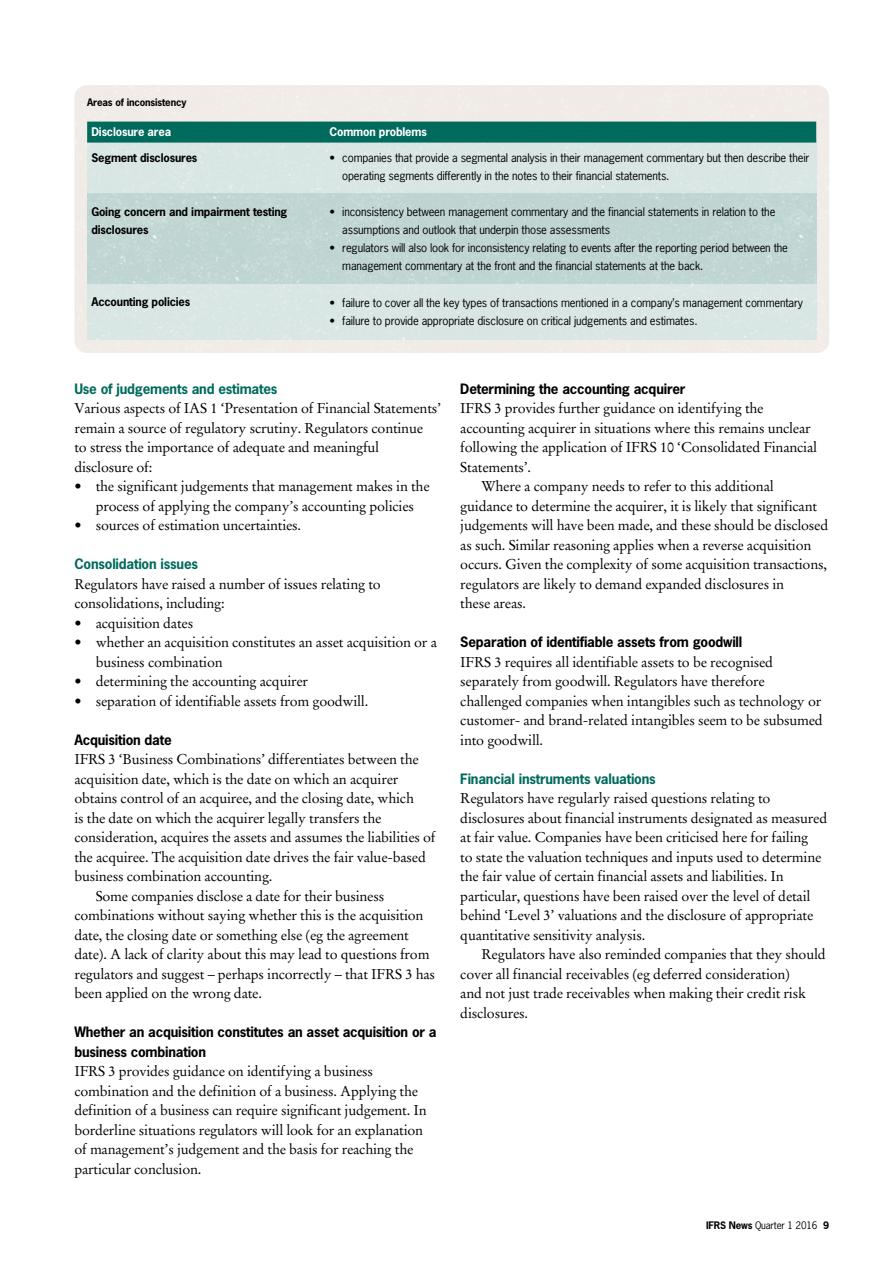
<style>
.page{position:relative;width:893px;height:1263px;background:#fff}
.page>*{position:absolute;margin:0;border:0;box-sizing:border-box;transform-origin:0 0}
.t1{font:14.25px/19.5px "Stempel Garamond";letter-spacing:-.015em;color:#000}
.t2{font:700 13.5px/19.5px "News Gothic";letter-spacing:-.015em;color:#000}
.t3{font:700 13.5px "News Gothic";letter-spacing:-.015em;color:#006a5d}
.t4{font:11.25px/18px "News Gothic";letter-spacing:-.015em;color:#000}
.t5{font:700 11.25px/18px "News Gothic";letter-spacing:-.015em;color:#000}
.t6{font:700 11.25px "News Gothic";letter-spacing:-.015em;color:#fff}
.t7{font:9.75px "News Gothic";letter-spacing:-.015em;color:#000}
.t8{font:700 9.75px "News Gothic";letter-spacing:-.015em;color:#000}
.s1{font-weight:700}
</style>
<div class="page">
<img style="left:74px;top:85px;width:755px;height:268px">
<div style="left:87px;top:122px;width:729px;height:21px;background:#006a5d"></div>
<p class="t8" style="left:87px;top:96px;width:101px">Areas of inconsistency</p>
<p class="t6" style="left:91px;top:125px;width:81px">Disclosure area</p>
<p class="t6" style="left:330px;top:125px;width:99px">Common problems</p>
<p class="t5" style="left:91px;top:149px;width:108px">Segment disclosures</p>
<p class="t4" style="left:342px;top:149px;width:469px;text-indent:-13px">• companies that provide a segmental analysis in their management commentary but then describe their operating segments differently in the notes to their financial statements.</p>
<p class="t4" style="left:342px;top:203px;width:435px;text-indent:-13px">• inconsistency between management commentary and the financial statements in relation to the assumptions and outlook that underpin those assessments</p>
<p class="t4" style="left:342px;top:239px;width:447px;text-indent:-13px">• regulators will also look for inconsistency relating to events after the reporting period between the management commentary at the front and the financial statements at the back.</p>
<p class="t4" style="left:330px;top:293px;width:475px">• failure to cover all the key types of transactions mentioned in a company’s management commentary</p>
<p class="t4" style="left:330px;top:311px;width:369px">• failure to provide appropriate disclosure on critical judgements and estimates.</p>
<p class="t5" style="left:91px;top:203px;width:197px">Going concern and impairment testing disclosures</p>
<p class="t5" style="left:91px;top:293px;width:100px">Accounting policies</p>
<p class="t3" style="left:74px;top:380px;width:205px">Use of judgements and estimates</p>
<p class="t1" style="left:74px;top:399px;width:368px">Various aspects of IAS 1 ‘Presentation of Financial Statements’ remain a source of regulatory scrutiny. Regulators continue<br>to stress the importance of adequate and meaningful disclosure of:</p>
<p class="t1" style="left:74px;top:477px;width:357px;text-align:center">• the significant judgements that management makes in the process of applying the company’s accounting policies</p>
<p class="t1" style="left:74px;top:516px;width:228px">• sources of estimation uncertainties.</p>
<p class="t3" style="left:74px;top:555px;width:125px">Consolidation issues</p>
<p class="t1" style="left:74px;top:574px;width:308px">Regulators have raised a number of issues relating to consolidations, including:</p>
<p class="t1" style="left:74px;top:613px;width:120px">• acquisition dates</p>
<p class="t1" style="left:96px;top:633px;width:343px;text-indent:-21px">• whether an acquisition constitutes an asset acquisition or a business combination</p>
<p class="t1" style="left:74px;top:672px;width:235px">• determining the accounting acquirer</p>
<p class="t1" style="left:74px;top:691px;width:295px">• separation of identifiable assets from goodwill.</p>
<p class="t2" style="left:74px;top:730px;width:99px">Acquisition date</p>
<p class="t1" style="left:74px;top:750px;width:346px">IFRS 3 ‘Business Combinations’ differentiates between the</p>
<p class="t1" style="left:74px;top:769px;width:325px">acquisition date, which is the date on which an acquirer</p>
<p class="t1" style="left:74px;top:789px;width:341px">obtains control of an acquiree, and the closing date, which</p>
<p class="t1" style="left:74px;top:808px;width:309px">is the date on which the acquirer legally transfers the</p>
<p class="t1" style="left:74px;top:828px;width:363px">consideration, acquires the assets and assumes the liabilities of</p>
<p class="t1" style="left:74px;top:847px;width:353px">the acquiree. The acquisition date drives the fair value-based</p>
<p class="t1" style="left:74px;top:867px;width:200px">business combination accounting.</p>
<p class="t1" style="left:96px;top:886px;width:290px">Some companies disclose a date for their business</p>
<p class="t1" style="left:74px;top:906px;width:351px">combinations without saying whether this is the acquisition</p>
<p class="t1" style="left:74px;top:925px;width:336px">date, the closing date or something else (eg the agreement</p>
<p class="t1" style="left:74px;top:945px;width:357px">date). A lack of clarity about this may lead to questions from</p>
<p class="t1" style="left:74px;top:964px;width:362px">regulators and suggest – perhaps incorrectly – that IFRS 3 has</p>
<p class="t1" style="left:74px;top:984px;width:189px">been applied on the wrong date.</p>
<p class="t2" style="left:74px;top:1022px;width:364px">Whether an acquisition constitutes an asset acquisition or a business combination</p>
<p class="t1" style="left:74px;top:1062px;width:354px">IFRS 3 provides guidance on identifying a business combination and the definition of a business. Applying the definition of a business can require significant judgement. In borderline situations regulators will look for an explanation of management’s judgement and the basis for reaching the particular conclusion.</p>
<p class="t2" style="left:460px;top:379px;width:227px">Determining the accounting acquirer</p>
<p class="t1" style="left:460px;top:399px;width:305px">IFRS 3 provides further guidance on identifying the</p>
<p class="t1" style="left:460px;top:418px;width:352px">accounting acquirer in situations where this remains unclear</p>
<p class="t1" style="left:460px;top:438px;width:358px">following the application of IFRS 10 ‘Consolidated Financial</p>
<p class="t1" style="left:460px;top:457px;width:72px">Statements’.</p>
<p class="t1" style="left:482px;top:477px;width:294px">Where a company needs to refer to this additional</p>
<p class="t1" style="left:460px;top:496px;width:358px">guidance to determine the acquirer, it is likely that significant</p>
<p class="t1" style="left:460px;top:516px;width:370px">judgements will have been made, and these should be disclosed</p>
<p class="t1" style="left:460px;top:535px;width:352px">as such. Similar reasoning applies when a reverse acquisition</p>
<p class="t1" style="left:460px;top:555px;width:368px">occurs. Given the complexity of some acquisition transactions,</p>
<p class="t1" style="left:460px;top:574px;width:325px">regulators are likely to demand expanded disclosures in</p>
<p class="t1" style="left:460px;top:594px;width:67px">these areas.</p>
<p class="t2" style="left:460px;top:632px;width:284px">Separation of identifiable assets from goodwill</p>
<p class="t1" style="left:460px;top:652px;width:364px">IFRS 3 requires all identifiable assets to be recognised separately from goodwill. Regulators have therefore challenged companies when intangibles such as technology or customer- and brand-related intangibles seem to be subsumed into goodwill.</p>
<p class="t3" style="left:460px;top:770px;width:197px">Financial instruments valuations</p>
<p class="t1" style="left:460px;top:789px;width:368px">Regulators have regularly raised questions relating to disclosures about financial instruments designated as measured at fair value. Companies have been criticised here for failing<br>to state the valuation techniques and inputs used to determine the fair value of certain financial assets and liabilities. In particular, questions have been raised over the level of detail behind ‘Level 3’ valuations and the disclosure of appropriate quantitative sensitivity analysis.</p>
<p class="t1" style="left:460px;top:945px;width:367px;text-indent:21px">Regulators have also reminded companies that they should cover all financial receivables (eg deferred consideration)<br>and not just trade receivables when making their credit risk disclosures.</p>
<p class="t7" style="left:706px;top:1219px;width:125px"><span class="s1">IFRS News</span> Quarter 1 2016 <span class="s1">9</span></p>
</div>
